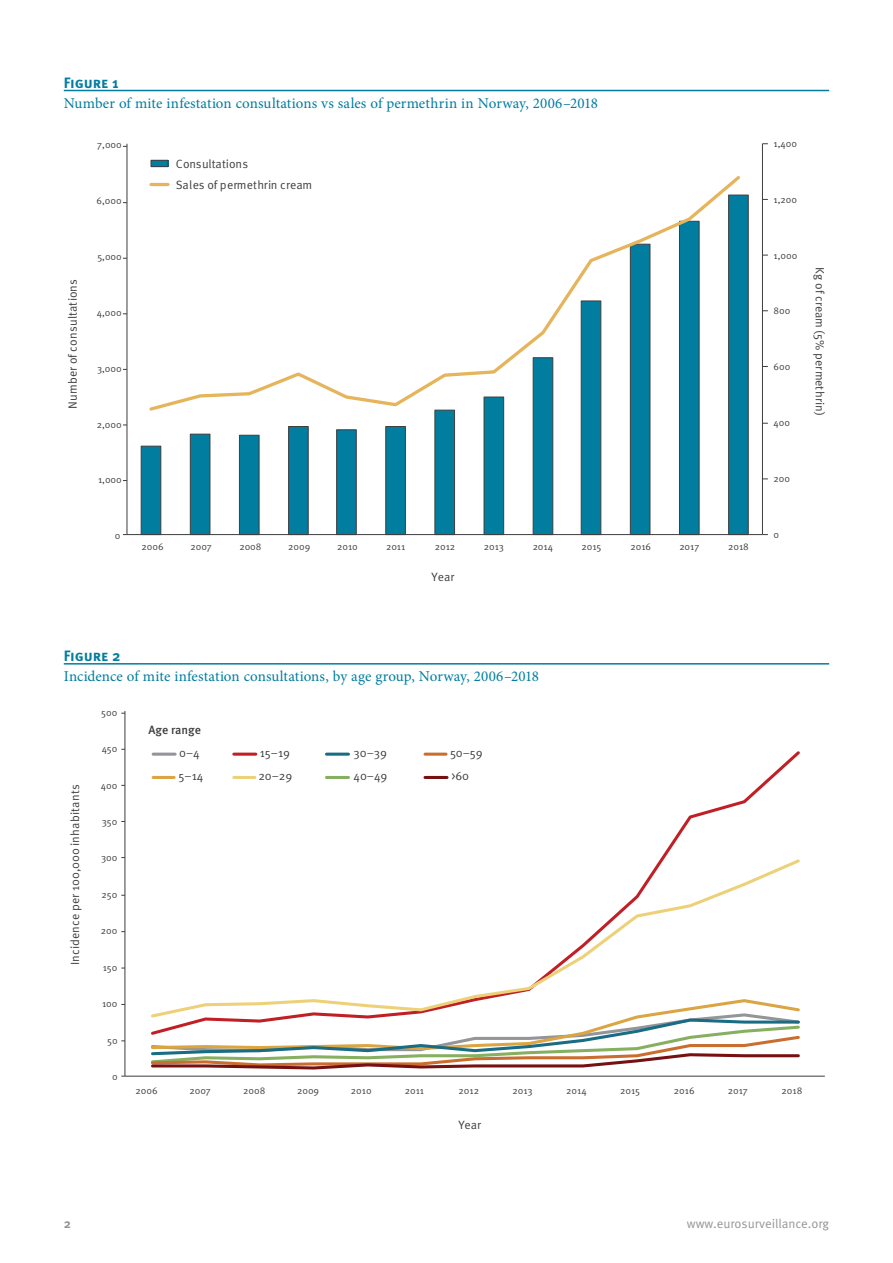
<style>
.page{position:relative;width:893px;height:1263px;background:#fff}
.page>*{position:absolute;margin:0;border:0;box-sizing:border-box;transform-origin:0 0}
.t1{font:15px "Minion Pro";letter-spacing:.005em;color:#007d9f}
.t2{font:700 15px "Meta Pro";letter-spacing:-.005em;color:#007d9f}
.t3{font:12.75px "Meta Pro";color:#939598}
.t4{font:700 12.75px "Meta Pro";color:#939598}
.t5{font:12px/23.1px "Meta Pro";letter-spacing:.005em;color:#3e3e3f}
.t6{font:12px "Meta Pro";letter-spacing:.025em;color:#3e3e3f}
.t7{font:500 12px "Meta Pro";color:#3e3e3f}
.t8{font:9.75px "Meta Pro";letter-spacing:-.005em;color:#3e3e3f}
</style>
<div class="page">
<hr style="left:64px;top:90px;width:765px;height:1px;background:#007d9f">
<svg style="left:140px;top:194px;width:609px;height:340px"></svg>
<hr style="left:762px;top:144px;width:1px;height:391px;background:#3e3e3f">
<hr style="left:127px;top:144px;width:1px;height:391px;background:#3e3e3f">
<hr style="left:127px;top:534px;width:635px;height:1px;background:#3e3e3f">
<svg style="left:147px;top:176px;width:596px;height:237px"></svg>
<div style="left:151px;top:160px;width:17px;height:7px;background:#007d9f"></div>
<div style="left:151px;top:160px;width:17px;height:7px;border:1px solid #3e3e3f"></div>
<hr style="left:151px;top:183px;width:17px;height:3px;background:#e5b45b">
<hr style="left:64px;top:663px;width:765px;height:1px;background:#007d9f">
<hr style="left:125px;top:711px;width:1px;height:365px;background:#3e3e3f">
<hr style="left:125px;top:1076px;width:700px;height:1px;background:#3e3e3f">
<svg style="left:151px;top:751px;width:649px;height:106px"></svg>
<svg style="left:467px;top:857px;width:333px;height:140px"></svg>
<svg style="left:151px;top:997px;width:649px;height:73px"></svg>
<hr style="left:153px;top:753px;width:22px;height:3px;background:#939598">
<hr style="left:153px;top:776px;width:21px;height:3px;background:#daa542">
<hr style="left:234px;top:753px;width:22px;height:3px;background:#c02025">
<hr style="left:234px;top:776px;width:21px;height:3px;background:#edd178">
<hr style="left:326px;top:753px;width:22px;height:3px;background:#186c84">
<hr style="left:326px;top:776px;width:22px;height:3px;background:#86af5f">
<hr style="left:425px;top:753px;width:21px;height:3px;background:#c96e2f">
<hr style="left:425px;top:776px;width:22px;height:3px;background:#761011">
<h1 class="t2" style="left:64px;top:73px;width:57px">Figure 1</h1>
<h1 class="t1" style="left:64px;top:93px;width:536px">Number of mite infestation consultations vs sales of permethrin in Norway, 2006–2018</h1>
<p class="t6" style="left:65px;top:409px;width:131px;rotate:-90deg">Number of consultations</p>
<p class="t8" style="left:97px;top:139px;width:26px">7,000</p>
<p class="t8" style="left:97px;top:195px;width:27px">6,000</p>
<p class="t8" style="left:97px;top:250px;width:26px">5,000</p>
<p class="t8" style="left:97px;top:306px;width:26px">4,000</p>
<p class="t8" style="left:97px;top:362px;width:26px">3,000</p>
<p class="t8" style="left:97px;top:418px;width:26px">2,000</p>
<p class="t8" style="left:98px;top:474px;width:25px">1,000</p>
<p class="t8" style="left:115px;top:530px;width:7px">0</p>
<p class="t5" style="left:176px;top:153px;width:138px;line-height:21px">Consultations<br>Sales of permethrin cream</p>
<p class="t8" style="left:142px;top:540px;width:24px">2006</p>
<p class="t8" style="left:190px;top:540px;width:23px">2007</p>
<p class="t8" style="left:239px;top:540px;width:24px">2008</p>
<p class="t8" style="left:288px;top:540px;width:24px">2009</p>
<p class="t8" style="left:337px;top:540px;width:22px">2010</p>
<p class="t8" style="left:386px;top:540px;width:21px">2011</p>
<p class="t8" style="left:435px;top:540px;width:22px">2012</p>
<p class="t8" style="left:484px;top:540px;width:22px">2013</p>
<p class="t8" style="left:533px;top:540px;width:22px">2014</p>
<p class="t8" style="left:582px;top:540px;width:21px">2015</p>
<p class="t8" style="left:630px;top:540px;width:22px">2016</p>
<p class="t8" style="left:679px;top:540px;width:22px">2017</p>
<p class="t8" style="left:728px;top:540px;width:22px">2018</p>
<p class="t5" style="left:432px;top:565px;width:24px">Year</p>
<p class="t8" style="left:774px;top:137px;width:25px">1,400</p>
<p class="t8" style="left:774px;top:193px;width:25px">1,200</p>
<p class="t8" style="left:774px;top:249px;width:25px">1,000</p>
<p class="t8" style="left:774px;top:305px;width:18px">800</p>
<p class="t8" style="left:774px;top:361px;width:18px">600</p>
<p class="t8" style="left:774px;top:416px;width:18px">400</p>
<p class="t5" style="left:831px;top:267px;width:150px;rotate:90deg">Kg of cream (5% permethrin)</p>
<p class="t8" style="left:774px;top:472px;width:18px">200</p>
<p class="t8" style="left:774px;top:528px;width:7px">0</p>
<h1 class="t2" style="left:64px;top:646px;width:58px">Figure 2</h1>
<h1 class="t1" style="left:64px;top:666px;width:477px">Incidence of mite infestation consultations, by age group, Norway, 2006–2018</h1>
<p class="t5" style="left:64px;top:965px;width:183px;rotate:-90deg">Incidence per 100,000 inhabitants</p>
<p class="t8" style="left:101px;top:706px;width:18px">500</p>
<p class="t8" style="left:102px;top:742px;width:17px">450</p>
<p class="t8" style="left:101px;top:779px;width:18px">400</p>
<p class="t8" style="left:102px;top:815px;width:17px">350</p>
<p class="t8" style="left:101px;top:852px;width:18px">300</p>
<p class="t8" style="left:102px;top:888px;width:17px">250</p>
<p class="t8" style="left:101px;top:925px;width:18px">200</p>
<p class="t8" style="left:103px;top:961px;width:16px">150</p>
<p class="t8" style="left:102px;top:998px;width:17px">100</p>
<p class="t8" style="left:107px;top:1034px;width:12px">50</p>
<p class="t8" style="left:112px;top:1071px;width:7px">0</p>
<p class="t7" style="left:148px;top:722px;width:54px">Age range</p>
<p class="t5" style="left:179px;top:764px;width:26px">5–14</p>
<p class="t5" style="left:179px;top:741px;width:22px">0–4</p>
<p class="t5" style="left:258px;top:741px;width:35px">15–19<br>20–29</p>
<p class="t5" style="left:354px;top:741px;width:35px">30–39<br>40–49</p>
<p class="t5" style="left:450px;top:741px;width:34px">50–59 &gt;60</p>
<p class="t8" style="left:136px;top:1084px;width:24px">2006</p>
<p class="t8" style="left:189px;top:1084px;width:23px">2007</p>
<p class="t8" style="left:243px;top:1084px;width:24px">2008</p>
<p class="t8" style="left:297px;top:1084px;width:24px">2009</p>
<p class="t8" style="left:351px;top:1084px;width:22px">2010</p>
<p class="t8" style="left:405px;top:1084px;width:21px">2011</p>
<p class="t8" style="left:459px;top:1084px;width:22px">2012</p>
<p class="t8" style="left:512px;top:1084px;width:22px">2013</p>
<p class="t8" style="left:566px;top:1084px;width:22px">2014</p>
<p class="t8" style="left:620px;top:1084px;width:21px">2015</p>
<p class="t8" style="left:674px;top:1084px;width:22px">2016</p>
<p class="t8" style="left:728px;top:1084px;width:22px">2017</p>
<p class="t8" style="left:782px;top:1084px;width:22px">2018</p>
<p class="t5" style="left:459px;top:1114px;width:24px">Year</p>
<h2 class="t4" style="left:64px;top:1215px;width:9px">2</h2>
<h2 class="t3" style="left:687px;top:1215px;width:144px">www.eurosurveillance.org</h2>
</div>
